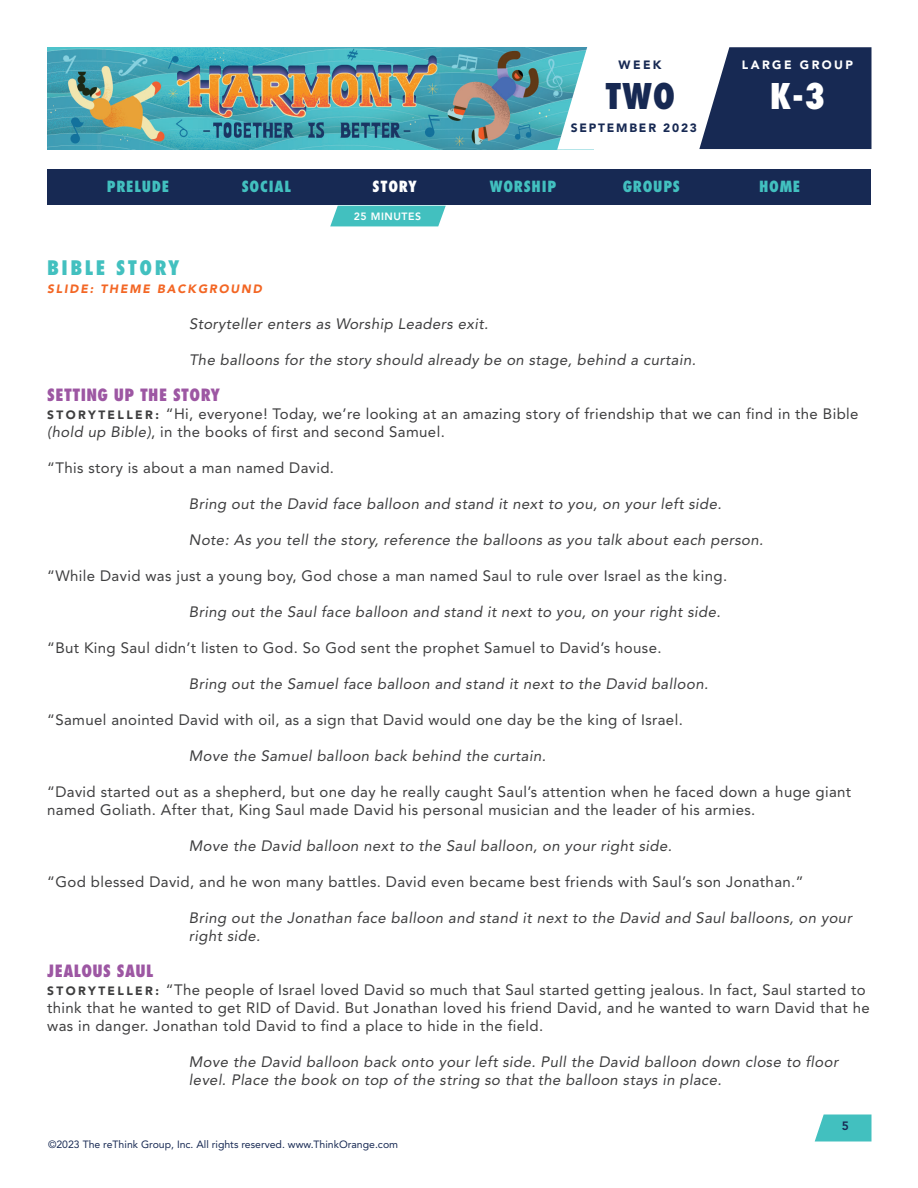
<style>
.page{position:relative;width:918px;height:1188px;background:#fff}
.page>*{position:absolute;margin:0;border:0;box-sizing:border-box;transform-origin:0 0}
.t1{font:800 condensed 34.5px "Futura Std";color:#172953}
.t2{font:800 condensed 34.5px "Futura Std";color:#fff}
.Paragraph_Style_1{font:800 condensed 19.5px "Futura Std";letter-spacing:.125em;color:#42c0bf}
.Paragraph_Style_1-2{font:800 condensed 16.5px "Futura Std";letter-spacing:.025em;color:#9d57a3}
.Paragraph_Style_1-3{font:15px/18px "Avenir LT Std";letter-spacing:.025em;color:#3e3e3f}
.BODY_INDENT{font:italic 15px/18px "Avenir LT Std";letter-spacing:.025em;color:#3e3e3f}
.t3{font:800 condensed 15px "Futura Std";letter-spacing:.05em;color:#42c0bf}
.t4{font:800 condensed 15px "Futura Std";letter-spacing:.05em;color:#fff}
.Paragraph_Style_1-4{font:italic 900 12px "Avenir LT Std";letter-spacing:.15em;color:#f36624}
.t5{font:900 12px "Avenir LT Std";letter-spacing:.15em;color:#172953}
.t6{font:900 12px "Avenir LT Std";letter-spacing:.2em;color:#fff}
.t7{font:800 12px "Avenir LT Std";color:#172953}
.t8{font:10.5px "Avenir LT Std";color:#172953}
.t9{font:800 10.5px "Avenir LT Std";letter-spacing:.05em;color:#fff}
.s1{font-weight:900;font-size:12px}
.s2{font-style:italic}
</style>
<div class="page">
<img style="left:47px;top:47px;width:510px;height:102px">
<svg style="left:815px;top:1114px;width:57px;height:28px;background:#57c7c6"></svg>
<svg style="left:557px;top:47px;width:315px;height:103px"></svg>
<div style="left:47px;top:170px;width:824px;height:36px;background:#172953"></div>
<svg style="left:330px;top:206px;width:116px;height:20px;background:#4fc4c3"></svg>
<p class="t5" style="left:619px;top:58px;width:44px">WEEK</p>
<p class="t6" style="left:742px;top:58px;width:113px">LARGE GROUP</p>
<h1 class="t1" style="left:605px;top:75px;width:72px">TWO</h1>
<h1 class="t2" style="left:770px;top:75px;width:57px">K-3</h1>
<p class="t5" style="left:571px;top:121px;width:128px">SEPTEMBER 2023</p>
<p class="t3" style="left:107px;top:177px;width:64px">PRELUDE</p>
<p class="t3" style="left:242px;top:177px;width:51px">SOCIAL</p>
<p class="t4" style="left:373px;top:177px;width:46px">STORY</p>
<p class="t3" style="left:490px;top:177px;width:68px">WORSHIP</p>
<p class="t3" style="left:623px;top:177px;width:59px">GROUPS</p>
<p class="t3" style="left:759px;top:177px;width:43px">HOME</p>
<p class="t9" style="left:354px;top:210px;width:69px">25 MINUTES</p>
<p class="Paragraph_Style_1" style="left:47px;top:256px;width:134px">BIBLE STORY</p>
<p class="Paragraph_Style_1-4" style="left:47px;top:282px;width:216px">SLIDE: THEME BACKGROUND</p>
<p class="BODY_INDENT" style="left:189px;top:315px;width:301px">Storyteller enters as Worship Leaders exit.</p>
<p class="BODY_INDENT" style="left:189px;top:351px;width:508px">The balloons for the story should already be on stage, behind a curtain.</p>
<p class="Paragraph_Style_1-2" style="left:47px;top:385px;width:174px">SETTING UP THE STORY</p>
<p class="Paragraph_Style_1-3" style="left:47px;top:405px;width:813px"><span class="s1">S T O RY T E L L E R :</span> “Hi, everyone! Today, we’re looking at an amazing story of friendship that we can find in the Bible <span class="s2">(hold up Bible)</span>, in the books of first and second Samuel.</p>
<p class="Paragraph_Style_1-3" style="left:47px;top:459px;width:288px">“This story is about a man named David.</p>
<p class="BODY_INDENT" style="left:189px;top:495px;width:534px">Bring out the David face balloon and stand it next to you, on your left side.</p>
<p class="BODY_INDENT" style="left:189px;top:531px;width:576px">Note: As you tell the story, reference the balloons as you talk about each person.</p>
<p class="Paragraph_Style_1-3" style="left:47px;top:567px;width:681px">“While David was just a young boy, God chose a man named Saul to rule over Israel as the king.</p>
<p class="BODY_INDENT" style="left:189px;top:603px;width:533px">Bring out the Saul face balloon and stand it next to you, on your right side.</p>
<p class="Paragraph_Style_1-3" style="left:47px;top:639px;width:616px">“But King Saul didn’t listen to God. So God sent the prophet Samuel to David’s house.</p>
<p class="BODY_INDENT" style="left:189px;top:675px;width:521px">Bring out the Samuel face balloon and stand it next to the David balloon.</p>
<p class="Paragraph_Style_1-3" style="left:47px;top:711px;width:637px">“Samuel anointed David with oil, as a sign that David would one day be the king of Israel.</p>
<p class="BODY_INDENT" style="left:189px;top:747px;width:358px">Move the Samuel balloon back behind the curtain.</p>
<p class="Paragraph_Style_1-3" style="left:47px;top:783px;width:805px">“David started out as a shepherd, but one day he really caught Saul’s attention when he faced down a huge giant named Goliath. After that, King Saul made David his personal musician and the leader of his armies.</p>
<p class="BODY_INDENT" style="left:189px;top:837px;width:484px">Move the David balloon next to the Saul balloon, on your right side.</p>
<p class="Paragraph_Style_1-3" style="left:47px;top:873px;width:758px">“God blessed David, and he won many battles. David even became best friends with Saul’s son Jonathan.”</p>
<p class="BODY_INDENT" style="left:189px;top:909px;width:664px">Bring out the Jonathan face balloon and stand it next to the David and Saul balloons, on your right side.</p>
<p class="Paragraph_Style_1-2" style="left:47px;top:961px;width:108px">JEALOUS SAUL</p>
<p class="Paragraph_Style_1-3" style="left:47px;top:981px;width:824px"><span class="s1">S T O R Y T E L L E R :</span> “The people of Israel loved David so much that Saul started getting jealous. In fact, Saul started to think that he wanted to get RID of David. But Jonathan loved his friend David, and he wanted to warn David that he was in danger. Jonathan told David to find a place to hide in the field.</p>
<p class="BODY_INDENT" style="left:189px;top:1053px;width:651px">Move the David balloon back onto your left side. Pull the David balloon down close to floor level. Place the book on top of the string so that the balloon stays in place.</p>
<p class="t8" style="left:48px;top:1138px;width:352px">©2023 The reThink Group, Inc. All rights reserved. www.ThinkOrange.com</p>
<p class="t7" style="left:842px;top:1118px;width:9px">5</p>
</div>
